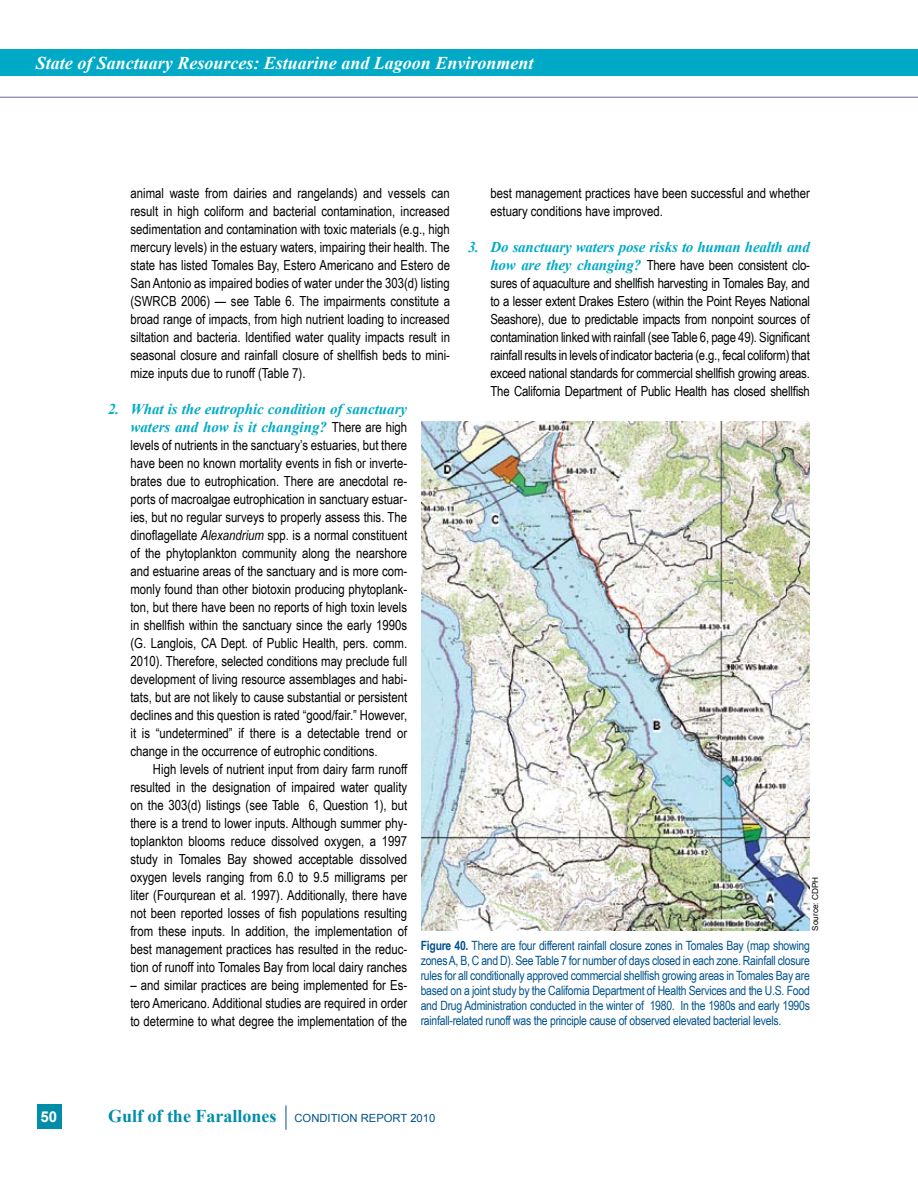
<style>
.page{position:relative;width:918px;height:1188px;background:#fff}
.page>*{position:absolute;margin:0;border:0;box-sizing:border-box;transform-origin:0 0}
.t1{font:italic 700 18px "Times New Roman";color:#fff}
.t2{font:700 18px "Times New Roman";color:#008da8}
.t3{font:italic 700 15px/18px "Times New Roman";color:#00aac7;text-align:right}
.t4{font:700 15px "Arial";color:#fff}
.t5{font:13.8px/18px "Arial Narrow";color:#000;text-align:justify}
.t6{font:12.75px/15px "Arial Narrow";letter-spacing:-.02em;color:#00538d;text-align:justify}
.t7{font:8.25px "Arial";color:#000}
.s1{font-family:"Arial Narrow";font-weight:400;font-style:normal;font-size:13.8px;color:#000}
.s2{font-style:italic}
.s3{font-family:"Times New Roman";font-weight:700;font-style:italic;font-size:15px;color:#00aac7}
.s4{font-weight:700}
.s5{font-family:"Arial";font-weight:400;font-size:11.25px;color:#00538e}
</style>
<div class="page">
<div style="left:0;top:49px;width:918px;height:27px;background:#00aac7"></div>
<hr style="left:0;top:97px;width:918px;height:1px;background:#6467a2">
<div style="left:37px;top:1105px;width:24px;height:24px;background:#008da8"></div>
<svg style="left:286px;top:1106px;width:1px;height:24px"></svg>
<img style="left:421px;top:422px;width:389px;height:509px">
<h1 class="t1" style="left:36px;top:51px;width:499px">State of Sanctuary Resources: Estuarine and Lagoon Environment</h1>
<p class="t5" style="left:130px;top:184px;width:321px">animal waste from dairies and rangelands) and vessels can result in high coliform and bacterial contamination, increased sedimentation and contamination with toxic materials (e.g., high mercury levels) in the estuary waters, impairing their health. The state has listed Tomales Bay, Estero Americano and Estero de San Antonio as impaired bodies of water under the 303(d) listing (SWRCB 2006) — see Table 6. The impairments constitute a broad range of impacts, from high nutrient loading to increased siltation and bacteria. Identified water quality impacts result in seasonal closure and rainfall closure of shellfish beds to mini&shy;mize inputs due to runoff (Table 7).</p>
<p class="t3" style="left:108px;top:400px;width:301px">2. What is the eutrophic condition of sanctuary waters and how is it changing? <span class="s1">There are high</span></p>
<p class="t5" style="left:130px;top:436px;width:278px">levels of nutrients in the sanctuary’s estuaries, but there have been no known mortality events in fish or inverte&shy;brates due to eutrophication. There are anecdotal re&shy;ports of macroalgae eutrophication in sanctuary estuar&shy;ies, but no regular surveys to properly assess this. The dinoflagellate <span class="s2">Alexandrium</span> spp. is a normal constituent of the phytoplankton community along the nearshore and estuarine areas of the sanctuary and is more com&shy;monly found than other biotoxin producing phytoplank&shy;ton, but there have been no reports of high toxin levels in shellfish within the sanctuary since the early 1990s (G. Langlois, CA Dept. of Public Health, pers. comm.<br>2010). Therefore, selected conditions may preclude full development of living resource assemblages and habi&shy;tats, but are not likely to cause substantial or persistent declines and this question is rated “good/fair.” However, it is “undetermined” if there is a detectable trend or change in the occurrence of eutrophic conditions.</p>
<p class="t5" style="left:130px;top:760px;width:278px;text-indent:22px">High levels of nutrient input from dairy farm runoff resulted in the designation of impaired water quality on the 303(d) listings (see Table 6, Question 1), but there is a trend to lower inputs. Although summer phy&shy;toplankton blooms reduce dissolved oxygen, a 1997 study in Tomales Bay showed acceptable dissolved oxygen levels ranging from 6.0 to 9.5 milligrams per liter (Fourqurean et al. 1997). Additionally, there have not been reported losses of fish populations resulting from these inputs. In addition, the implementation of best management practices has resulted in the reduc&shy;tion of runoff into Tomales Bay from local dairy ranches</p>
<p class="t5" style="left:130px;top:975px;width:278px">– and similar practices are being implemented for Es&shy;tero Americano. Additional studies are required in order to determine to what degree the implementation of the</p>
<p class="t5" style="left:490px;top:184px;width:321px">best management practices have been successful and whether estuary conditions have improved.</p>
<p class="t3" style="left:468px;top:238px;width:343px">3. Do sanctuary waters pose risks to human health and</p>
<p class="t5" style="left:490px;top:256px;width:321px"><span class="s3">how are they changing?</span> There have been consistent clo&shy;sures of aquaculture and shellfish harvesting in Tomales Bay, and to a lesser extent Drakes Estero (within the Point Reyes National Seashore), due to predictable impacts from nonpoint sources of contamination linked with rainfall (see Table 6, page 49). Significant rainfall results in levels of indicator bacteria (e.g., fecal coliform) that exceed national standards for commercial shellfish growing areas.<br>The California Department of Public Health has closed shellfish</p>
<p class="t7" style="left:810px;top:931px;width:56px;rotate:-90deg">Source: CDPH</p>
<p class="t6" style="left:421px;top:938px;width:391px"><span class="s4">Figure 40.</span> There are four different rainfall closure zones in Tomales Bay (map showing zones A, B, C and D). See Table 7 for number of days closed in each zone. Rainfall closure rules for all conditionally approved commercial shellfish growing areas in Tomales Bay are based on a joint study by the California Department of Health Services and the U.S. Food and Drug Administration conducted in the winter of 1980. In the 1980s and early 1990s rainfall-related runoff was the principle cause of observed elevated bacterial levels.</p>
<p class="t4" style="left:40px;top:1107px;width:18px">50</p>
<h1 class="t2" style="left:108px;top:1103px;width:329px">Gulf of the Farallones <span class="s5">CONDITION REPORT 2010</span></h1>
</div>
